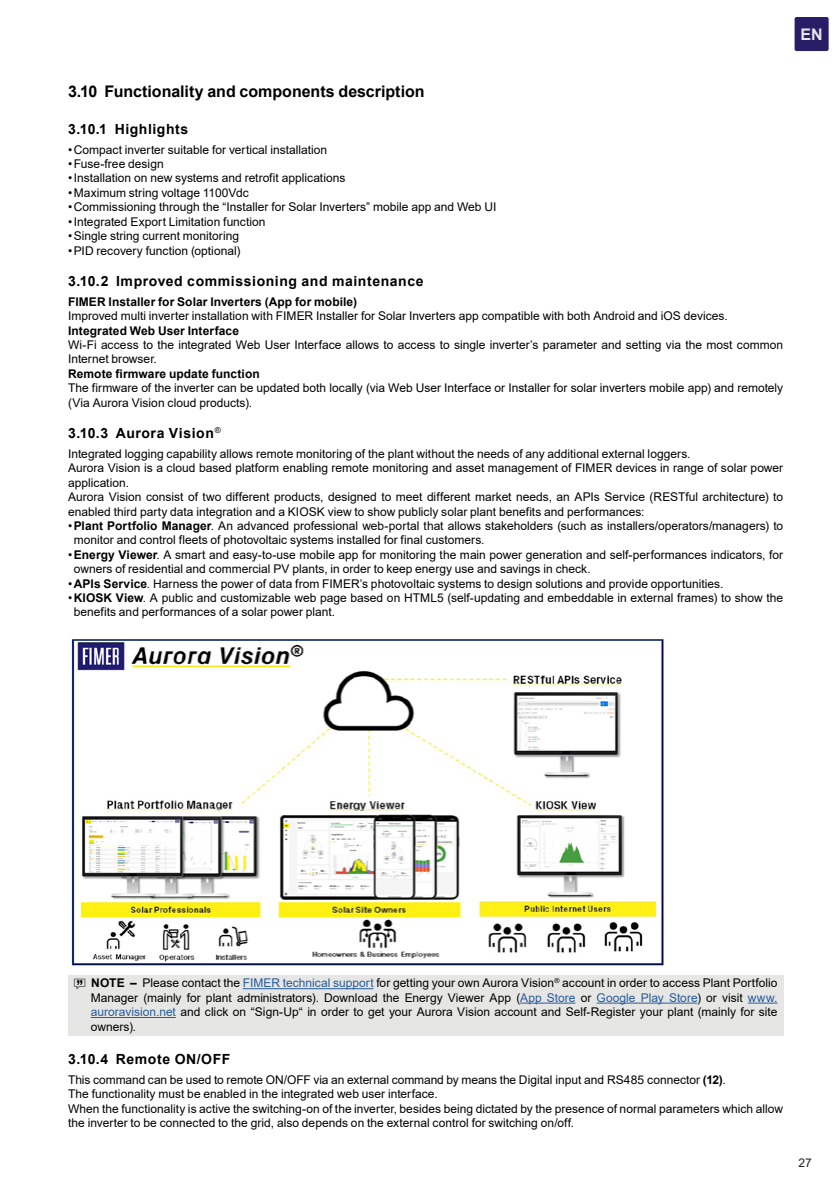
<style>
.page{position:relative;width:840px;height:1191px;background:#fff}
.page>*{position:absolute;margin:0;border:0;box-sizing:border-box;transform-origin:0 0}
.t1{font:700 16px "Arial";letter-spacing:-.005em;color:#000}
.t2{font:700 16px "Arial";color:#e6e7e5}
.t3{font:700 14px "Arial";letter-spacing:.04em;color:#000}
.t4{font:12px/14.4px "Arial";color:#000}
.t5{font:700 12px "Arial";letter-spacing:.005em;color:#000}
.t6{font:12px "Arial";color:#221f20}
.s1{font-weight:700}
.s2{color:#275b9b}
</style>
<div class="page">
<div style="left:794px;top:17px;width:34px;height:34px;background:#281d67;border-radius:2px"></div>
<div style="left:68px;top:975px;width:714px;height:60px;background:#e6e7e5"></div>
<hr style="left:243px;top:988px;width:130px;height:1px;background:#275b9b">
<hr style="left:520px;top:1002px;width:55px;height:1px;background:#275b9b">
<hr style="left:596px;top:1002px;width:100px;height:1px;background:#275b9b">
<hr style="left:747px;top:1002px;width:30px;height:1px;background:#275b9b">
<hr style="left:91px;top:1017px;width:85px;height:1px;background:#275b9b">
<img style="left:71px;top:639px;width:593px;height:327px">
<h1 class="t1" style="left:68px;top:80px;width:358px">3.10 Functionality and components description</h1>
<p class="t3" style="left:68px;top:119px;width:122px">3.10.1 Highlights</p>
<p class="t4" style="left:68px;top:142px;width:260px">•Compact inverter suitable for vertical installation</p>
<p class="t4" style="left:68px;top:157px;width:97px">•Fuse-free design</p>
<p class="t4" style="left:68px;top:171px;width:279px">•Installation on new systems and retrofit applications</p>
<p class="t4" style="left:68px;top:185px;width:182px">•Maximum string voltage 1100Vdc</p>
<p class="t4" style="left:68px;top:200px;width:429px">•Commissioning through the “Installer for Solar Inverters” mobile app and Web UI</p>
<p class="t4" style="left:68px;top:214px;width:199px">•Integrated Export Limitation function</p>
<p class="t4" style="left:68px;top:229px;width:172px">•Single string current monitoring</p>
<p class="t4" style="left:68px;top:243px;width:174px">•PID recovery function (optional)</p>
<p class="t3" style="left:68px;top:271px;width:357px">3.10.2 Improved commissioning and maintenance</p>
<p class="t5" style="left:68px;top:293px;width:290px">FIMER Installer for Solar Inverters (App for mobile)</p>
<p class="t4" style="left:68px;top:309px;width:661px">Improved multi inverter installation with FIMER Installer for Solar Inverters app compatible with both Android and iOS devices.</p>
<p class="t5" style="left:68px;top:322px;width:172px">Integrated Web User Interface</p>
<p class="t4" style="left:68px;top:337px;width:716px">Wi-Fi access to the integrated Web User Interface allows to access to single inverter’s parameter and setting via the most common<br>Internet browser.</p>
<p class="t5" style="left:68px;top:365px;width:193px">Remote firmware update function</p>
<p class="t4" style="left:68px;top:381px;width:716px">The firmware of the inverter can be updated both locally (via Web User Interface or Installer for solar inverters mobile app) and remotely (Via Aurora Vision cloud products).</p>
<p class="t3" style="left:68px;top:423px;width:154px">3.10.3 Aurora Vision<sup>®</sup></p>
<p class="t4" style="left:68px;top:446px;width:716px">Integrated logging capability allows remote monitoring of the plant without the needs of any additional external loggers.<br>Aurora Vision is a cloud based platform enabling remote monitoring and asset management of FIMER devices in range of solar power application.<br>Aurora Vision consist of two different products, designed to meet different market needs, an APIs Service (RESTful architecture) to enabled third party data integration and a KIOSK view to show publicly solar plant benefits and performances:</p>
<p class="t4" style="left:74px;top:518px;width:710px;text-indent:-6px">•<span class="s1">Plant Portfolio Manager</span>. An advanced professional web-portal that allows stakeholders (such as installers/operators/managers) to monitor and control fleets of photovoltaic systems installed for final customers.</p>
<p class="t4" style="left:74px;top:547px;width:710px;text-indent:-6px">•<span class="s1">Energy Viewer</span>. A smart and easy-to-use mobile app for monitoring the main power generation and self-performances indicators, for owners of residential and commercial PV plants, in order to keep energy use and savings in check.</p>
<p class="t4" style="left:68px;top:576px;width:656px">•<span class="s1">APIs Service</span>. Harness the power of data from FIMER’s photovoltaic systems to design solutions and provide opportunities.</p>
<p class="t4" style="left:74px;top:590px;width:710px;text-indent:-6px">•<span class="s1">KIOSK View</span>. A public and customizable web page based on HTML5 (self-updating and embeddable in external frames) to show the benefits and performances of a solar power plant.</p>
<h1 class="t2" style="left:800px;top:23px;width:24px">EN</h1>
<p class="t4" style="left:91px;top:976px;width:688px;text-align:justify"><span class="s1">NOTE –</span> Please contact the <span class="s2">FIMER technical support</span> for getting your own Aurora Vision<sup>®</sup> account in order to access Plant Portfolio Manager (mainly for plant administrators). Download the Energy Viewer App (<span class="s2">App Store</span> or <span class="s2">Google Play Store</span>) or visit <span class="s2">www. auroravision.net</span> and click on “Sign-Up“ in order to get your Aurora Vision account and Self-Register your plant (mainly for site owners).</p>
<p class="t3" style="left:68px;top:1049px;width:163px">3.10.4 Remote ON/OFF</p>
<p class="t4" style="left:68px;top:1072px;width:716px">This command can be used to remote ON/OFF via an external command by means the Digital input and RS485 connector <span class="s1">(12)</span>.<br>The functionality must be enabled in the integrated web user interface.<br>When the functionality is active the switching-on of the inverter, besides being dictated by the presence of normal parameters which allow the inverter to be connected to the grid, also depends on the external control for switching on/off.</p>
<p class="t6" style="left:798px;top:1154px;width:15px">27</p>
</div>
